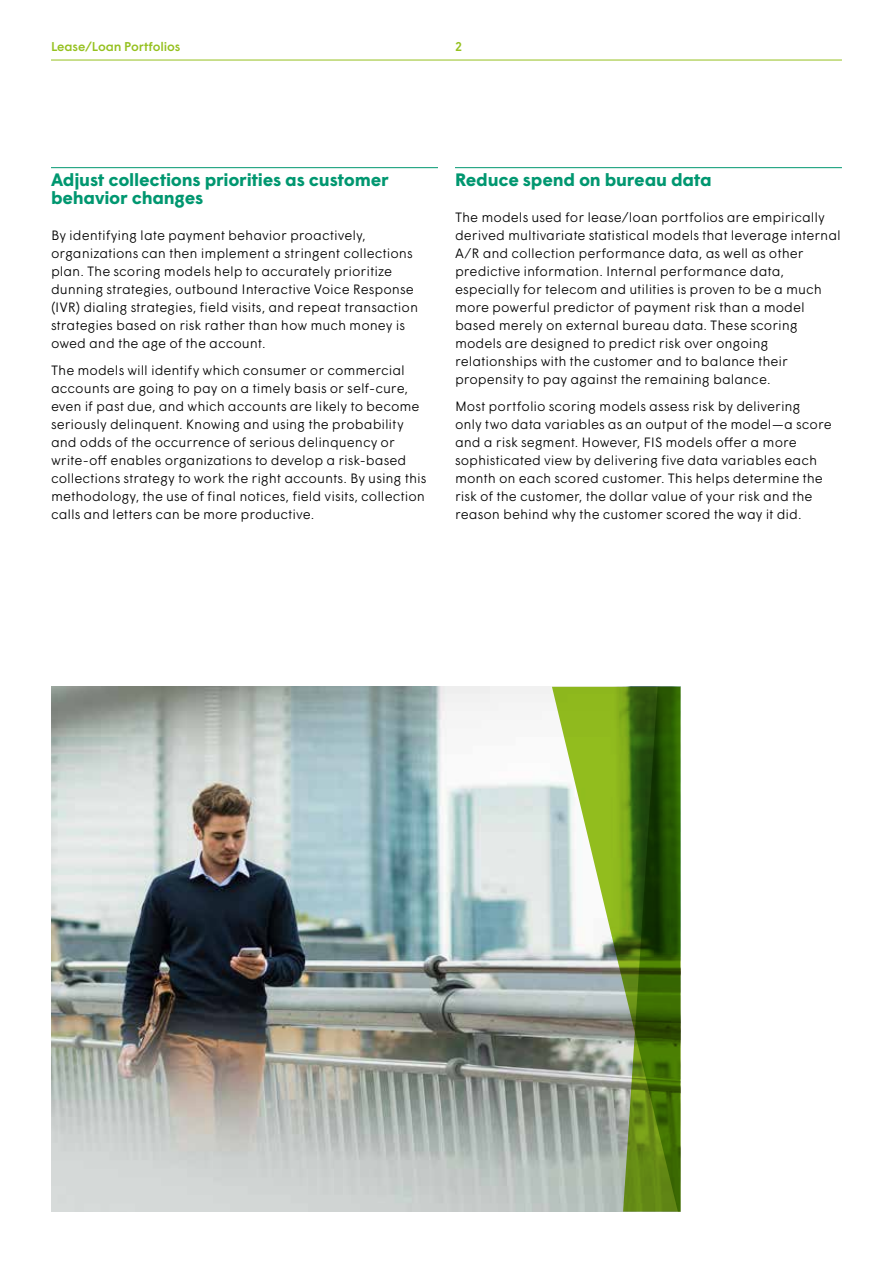
<style>
.page{position:relative;width:893px;height:1263px;background:#fff}
.page>*{position:absolute;margin:0;border:0;box-sizing:border-box;transform-origin:0 0}
.t1{font:700 18px/18px "Wigrum";letter-spacing:-.015em;color:#009770}
.t2{font:300 13.5px/18px "Wigrum";letter-spacing:-.005em;color:#000}
.t3{font:500 12.75px "Wigrum";letter-spacing:-.01em;color:#95c11f}
</style>
<div class="page">
<hr style="left:51px;top:60px;width:791px;height:1px;background:#95c11f">
<hr style="left:51px;top:167px;width:387px;height:1px;background:#009770">
<hr style="left:455px;top:167px;width:387px;height:1px;background:#009770">
<img style="left:51px;top:687px;width:629px;height:525px">
<svg style="left:552px;top:687px;width:71px;height:524px;background:#abbc8e"></svg>
<svg style="left:623px;top:687px;width:57px;height:524px;background:#426a11"></svg>
<p class="t3" style="left:51px;top:37px;width:131px">Lease/Loan Portfolios</p>
<p class="t3" style="left:455px;top:37px;width:9px">2</p>
<h1 class="t1" style="left:51px;top:169px;width:339px">Adjust collections priorities as customer behavior changes</h1>
<p class="t2" style="left:51px;top:225px;width:369px">By identifying late payment behavior proactively, organizations can then implement a stringent collections plan. The scoring models help to accurately prioritize dunning strategies, outbound Interactive Voice Response (IVR) dialing strategies, field visits, and repeat transaction strategies based on risk rather than how much money is owed and the age of the account.</p>
<p class="t2" style="left:51px;top:360px;width:377px">The models will identify which consumer or commercial accounts are going to pay on a timely basis or self-cure, even if past due, and which accounts are likely to become seriously delinquent. Knowing and using the probability and odds of the occurrence of serious delinquency or write-off enables organizations to develop a risk-based collections strategy to work the right accounts. By using this methodology, the use of final notices, field visits, collection calls and letters can be more productive.</p>
<h1 class="t1" style="left:455px;top:169px;width:258px">Reduce spend on bureau data</h1>
<p class="t2" style="left:455px;top:207px;width:387px">The models used for lease/loan portfolios are empirically derived multivariate statistical models that leverage internal A/R and collection performance data, as well as other predictive information. Internal performance data, especially for telecom and utilities is proven to be a much more powerful predictor of payment risk than a model based merely on external bureau data. These scoring models are designed to predict risk over ongoing relationships with the customer and to balance their propensity to pay against the remaining balance.</p>
<p class="t2" style="left:455px;top:396px;width:378px">Most portfolio scoring models assess risk by delivering<br>only two data variables as an output of the model—a score and a risk segment. However, FIS models offer a more sophisticated view by delivering five data variables each month on each scored customer. This helps determine the risk of the customer, the dollar value of your risk and the reason behind why the customer scored the way it did.</p>
</div>
